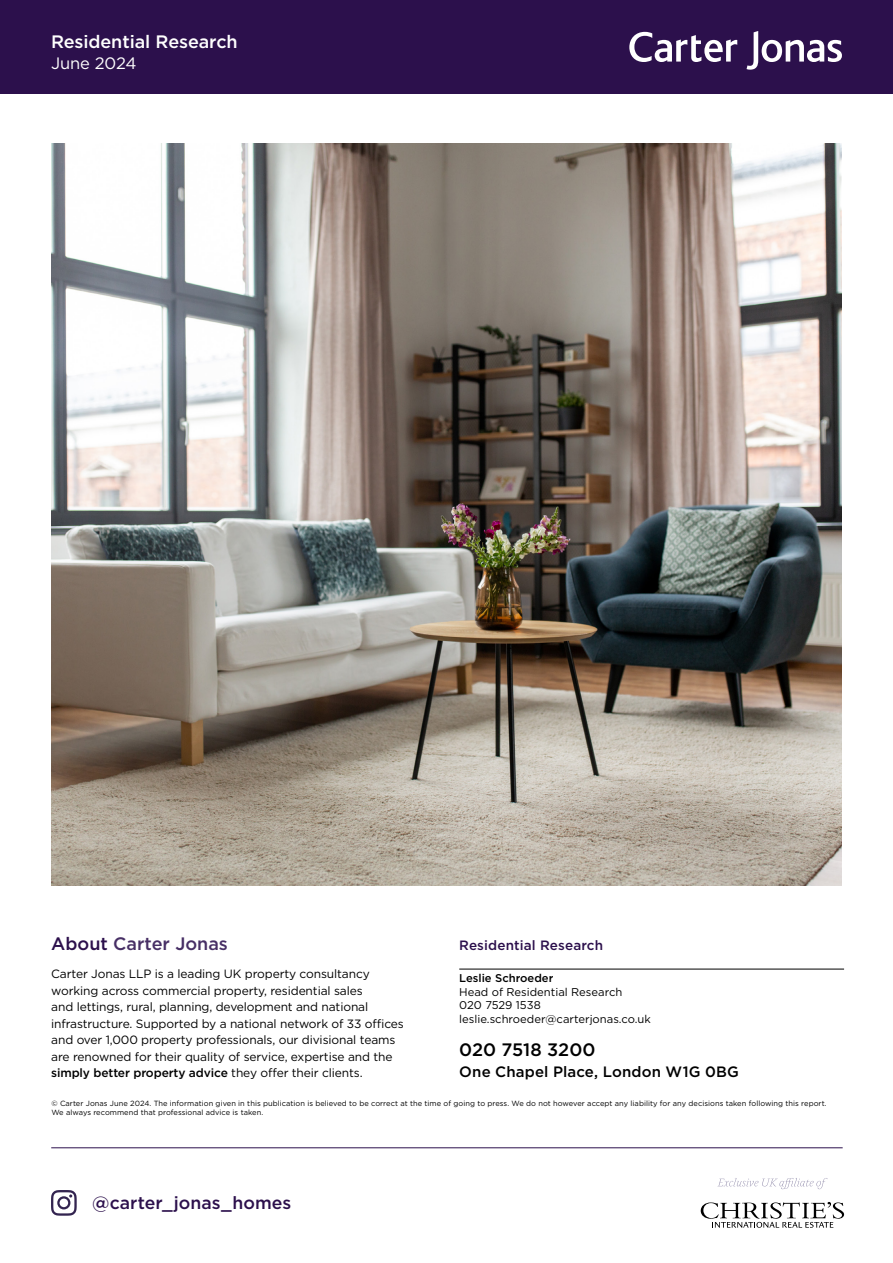
<style>
.page{position:relative;width:893px;height:1263px;background:#fff}
.page>*{position:absolute;margin:0;border:0;box-sizing:border-box;transform-origin:0 0}
.t1{font:500 18px "Gotham";letter-spacing:-.005em;color:#fff}
.t2{font:500 18px "Gotham";color:#472f65}
.t3{font:500 18px "Gotham";color:#000}
.t4{font:500 17.7px "Gotham";letter-spacing:.005em;color:#2c104c}
.t5{font:16.5px "Gotham";letter-spacing:-.005em;color:#fff}
.t6{font:500 15px "Gotham";letter-spacing:.01em;color:#000}
.t7{font:500 13.5px "Gotham";letter-spacing:.01em;color:#2c104c}
.t8{font:12px/16.5px "Gotham";letter-spacing:-.01em;color:#000}
.t9{font:11.25px/13.5px "Gotham";color:#000}
.t10{font:500 11.25px "Gotham";color:#000}
.t11{font:7.5px/9px "Gotham";letter-spacing:.005em;color:#000}
.s1{color:#2c104c}
.s2{font-weight:500}
</style>
<div class="page">
<div style="left:0;top:0;width:893px;height:94px;background:#2c104c"></div>
<svg style="left:746px;top:31px;width:96px;height:39px"></svg>
<svg style="left:629px;top:32px;width:108px;height:30px"></svg>
<hr style="left:459px;top:969px;width:385px;height:1px;background:#000">
<svg style="left:51px;top:1190px;width:26px;height:26px"></svg>
<hr style="left:51px;top:1147px;width:792px;height:1px;background:#2c104c">
<svg style="left:701px;top:1202px;width:143px;height:26px"></svg>
<svg style="left:717px;top:1178px;width:110px;height:11px"></svg>
<img style="left:51px;top:143px;width:791px;height:742px">
<h1 class="t1" style="left:51px;top:30px;width:188px">Residential Research</h1>
<h3 class="t5" style="left:51px;top:52px;width:87px">June 2024</h3>
<h1 class="t2" style="left:51px;top:931px;width:178px"><span class="s1">About</span> Carter Jonas</h1>
<p class="t8" style="left:51px;top:965px;width:354px">Carter Jonas LLP is a leading UK property consultancy working across commercial property, residential sales<br>and lettings, rural, planning, development and national infrastructure. Supported by a national network of 33 offices and over 1,000 property professionals, our divisional teams are renowned for their quality of service, expertise and the <span class="s2">simply better property advice</span> they offer their clients.</p>
<p class="t7" style="left:459px;top:936px;width:145px">Residential Research</p>
<p class="t10" style="left:459px;top:971px;width:96px">Leslie Schroeder</p>
<p class="t9" style="left:459px;top:985px;width:193px">Head of Residential Research<br>020 7529 1538 leslie.schroeder@carterjonas.co.uk</p>
<h1 class="t3" style="left:459px;top:1038px;width:138px">020 7518 3200</h1>
<p class="t6" style="left:459px;top:1062px;width:281px">One Chapel Place, London W1G 0BG</p>
<p class="t11" style="left:51px;top:1098px;width:777px">© Carter Jonas June 2024. The information given in this publication is believed to be correct at the time of going to press. We do not however accept any liability for any decisions taken following this report.<br>We always recommend that professional advice is taken.</p>
<h2 class="t4" style="left:92px;top:1191px;width:201px">@carter_jonas_homes</h2>
</div>
